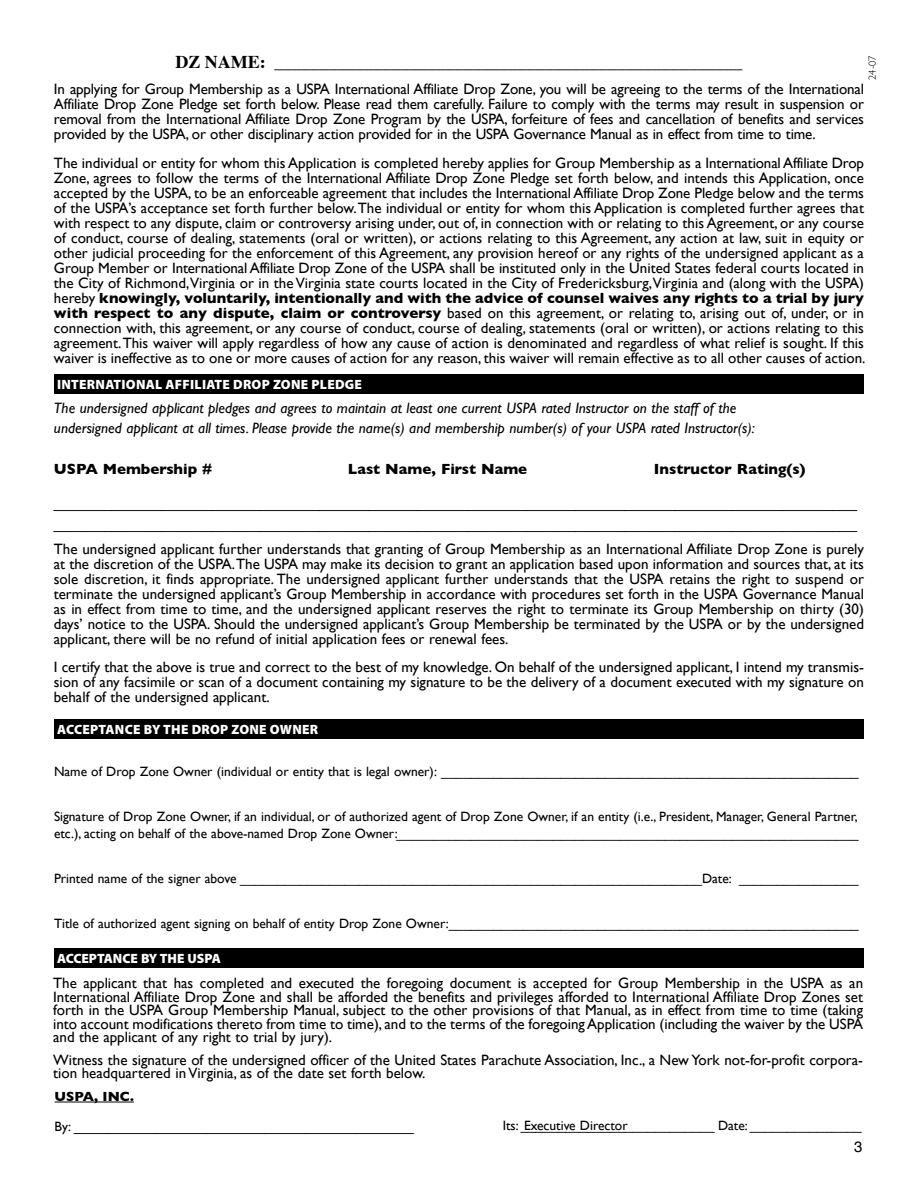
<style>
.page{position:relative;width:918px;height:1188px;background:#fff}
.page>*{position:absolute;margin:0;border:0;box-sizing:border-box;transform-origin:0 0}
.t1{font:18px "Times";color:#000}
.t2{font:15px/15px "Gill Sans";color:#000;text-align:justify}
.t3{font:italic 15px/20.5px "Gill Sans";color:#000}
.t4{font:700 15px "Gill Sans";color:#000}
.t5{font:15px "Helvetica";color:#000}
.t6{font:13.5px/18px "Gill Sans";color:#000}
.t7{font:900 13.5px "Myriad Pro";letter-spacing:.02em;color:#fff}
.t8{font:900 13.5px "Myriad Pro";color:#fff}
.t9{font:700 13.5px "Gill Sans";color:#000}
.t10{font:300 10.5px "Gill Sans";color:#000}
.s1{font-weight:700}
.s2{font-size:13.5px}
</style>
<div class="page">
<div style="left:54px;top:375px;width:810px;height:19px;background:#000"></div>
<div style="left:54px;top:719px;width:810px;height:20px;background:#000"></div>
<div style="left:54px;top:949px;width:810px;height:19px;background:#000"></div>
<hr style="left:55px;top:1102px;width:79px;height:1px;background:#000">
<p class="t1" style="left:175px;top:45px;width:569px"><span class="s1">DZ NAME:</span> ____________________________________________________</p>
<p class="t10" style="left:864px;top:80px;width:26px;rotate:-90deg">24-07</p>
<p class="t2" style="left:54px;top:82px;width:812px">In applying for Group Membership as a USPA International Affiliate Drop Zone, you will be agreeing to the terms of the International Affiliate Drop Zone Pledge set forth below. Please read them carefully. Failure to comply with the terms may result in suspension or removal from the International Affiliate Drop Zone Program by the USPA, forfeiture of fees and cancellation of benefits and services provided by the USPA, or other disciplinary action provided for in the USPA Governance Manual as in effect from time to time.</p>
<p class="t2" style="left:54px;top:155px;width:813px">The individual or entity for whom this Application is completed hereby applies for Group Membership as a International Affiliate Drop Zone, agrees to follow the terms of the International Affiliate Drop Zone Pledge set forth below, and intends this Application, once accepted by the USPA, to be an enforceable agreement that includes the International Affiliate Drop Zone Pledge below and the terms of the USPA’s acceptance set forth further below. The individual or entity for whom this Application is completed further agrees that with respect to any dispute, claim or controversy arising under, out of, in connection with or relating to this Agreement, or any course of conduct, course of dealing, statements (oral or written), or actions relating to this Agreement, any action at law, suit in equity or other judicial proceeding for the enforcement of this Agreement, any provision hereof or any rights of the undersigned applicant as a Group Member or International Affiliate Drop Zone of the USPA shall be instituted only in the United States federal courts located in the City of Richmond,Virginia or in the Virginia state courts located in the City of Fredericksburg,Virginia and (along with the USPA) hereby <span class="s1">knowingly, voluntarily, intentionally and with the advice of counsel waives any rights to a trial by jury with respect to any dispute, claim or controversy</span> based on this agreement, or relating to, arising out of, under, or in connection with, this agreement, or any course of conduct, course of dealing, statements (oral or written), or actions relating to this agreement. This waiver will apply regardless of how any cause of action is denominated and regardless of what relief is sought. If this waiver is ineffective as to one or more causes of action for any reason, this waiver will remain effective as to all other causes of action.</p>
<p class="t7" style="left:57px;top:376px;width:306px">INTERNATIONAL AFFILIATE DROP ZONE PLEDGE</p>
<p class="t3" style="left:54px;top:397px;width:702px">The undersigned applicant pledges and agrees to maintain at least one current USPA rated Instructor on the staff of the undersigned applicant at all times. Please provide the name(s) and membership number(s) of your USPA rated Instructor(s):</p>
<p class="t4" style="left:54px;top:457px;width:160px">USPA Membership #</p>
<p class="t4" style="left:348px;top:457px;width:181px">Last Name, First Name</p>
<p class="t4" style="left:654px;top:457px;width:153px">Instructor Rating(s)</p>
<p class="t2" style="left:54px;top:493px;width:805px;line-height:20.5px">_________________________________________________________________________________________________ _________________________________________________________________________________________________</p>
<p class="t2" style="left:54px;top:541px;width:812px">The undersigned applicant further understands that granting of Group Membership as an International Affiliate Drop Zone is purely at the discretion of the USPA.The USPA may make its decision to grant an application based upon information and sources that, at its sole discretion, it finds appropriate. The undersigned applicant further understands that the USPA retains the right to suspend or terminate the undersigned applicant’s Group Membership in accordance with procedures set forth in the USPA Governance Manual as in effect from time to time, and the undersigned applicant reserves the right to terminate its Group Membership on thirty (30) days’ notice to the USPA. Should the undersigned applicant’s Group Membership be terminated by the USPA or by the undersigned applicant, there will be no refund of initial application fees or renewal fees.</p>
<p class="t2" style="left:54px;top:659px;width:812px">I certify that the above is true and correct to the best of my knowledge. On behalf of the undersigned applicant, I intend my transmis&shy;sion of any facsimile or scan of a document containing my signature to be the delivery of a document executed with my signature on behalf of the undersigned applicant.</p>
<p class="t7" style="left:57px;top:720px;width:263px">ACCEPTANCE BY THE DROP ZONE OWNER</p>
<p class="t6" style="left:54px;top:762px;width:806px">Name of Drop Zone Owner (individual or entity that is legal owner): ________________________________________________________</p>
<p class="t6" style="left:54px;top:807px;width:806px">Signature of Drop Zone Owner, if an individual, or of authorized agent of Drop Zone Owner, if an entity (i.e., President, Manager, General Partner, etc.), acting on behalf of the above-named Drop Zone Owner:______________________________________________________________</p>
<p class="t6" style="left:54px;top:870px;width:806px">Printed name of the signer above ______________________________________________________________Date: ________________</p>
<p class="t6" style="left:54px;top:915px;width:806px">Title of authorized agent signing on behalf of entity Drop Zone Owner:_______________________________________________________</p>
<p class="t8" style="left:57px;top:950px;width:166px">ACCEPTANCE BY THE USPA</p>
<p class="t2" style="left:53px;top:976px;width:812px;line-height:13.5px">The applicant that has completed and executed the foregoing document is accepted for Group Membership in the USPA as an International Affiliate Drop Zone and shall be afforded the benefits and privileges afforded to International Affiliate Drop Zones set forth in the USPA Group Membership Manual, subject to the other provisions of that Manual, as in effect from time to time (taking into account modifications thereto from time to time), and to the terms of the foregoing Application (including the waiver by the USPA and the applicant of any right to trial by jury).</p>
<p class="t2" style="left:53px;top:1053px;width:811px;line-height:13.5px">Witness the signature of the undersigned officer of the United States Parachute Association, Inc., a New York not-for-profit corpora&shy;tion headquartered in Virginia, as of the date set forth below.</p>
<p class="t9" style="left:55px;top:1086px;width:81px">USPA, INC.</p>
<p class="t2" style="left:55px;top:1118px;width:360px"><span class="s2">By:</span> _________________________________________</p>
<p class="t6" style="left:503px;top:1117px;width:360px">Its: __________________________ Date: _______________</p>
<p class="t6" style="left:524px;top:1117px;width:105px">Executive Director</p>
<p class="t5" style="left:854px;top:1135px;width:10px">3</p>
</div>
